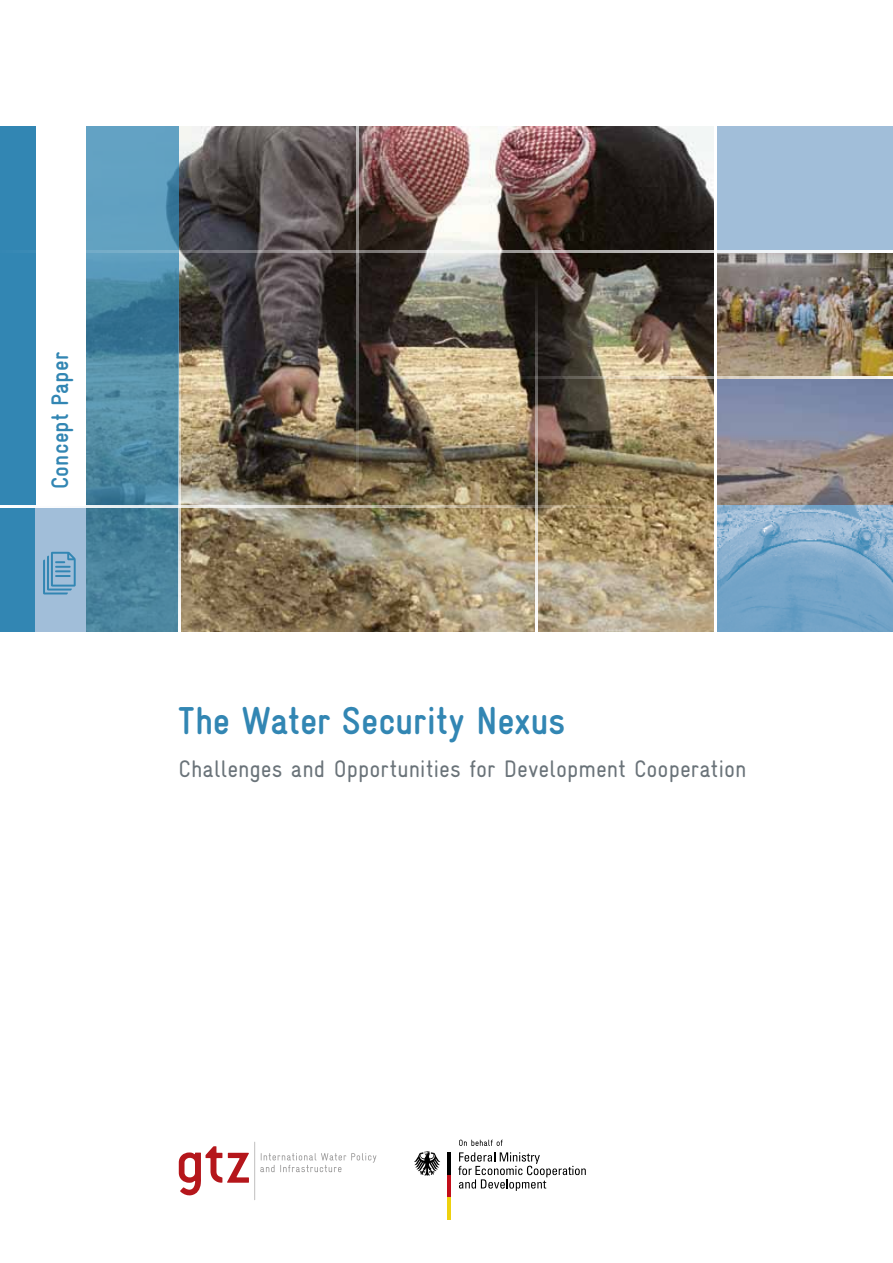
<style>
.page{position:relative;width:893px;height:1263px;background:#fff}
.page>*{position:absolute;margin:0;border:0;box-sizing:border-box;transform-origin:0 0}
.t1{font:700 39px "Gravur Condensed";color:#3286b3}
.t2{font:24px "Gravur Condensed";color:#6a7379}
.t3{font:700 24px "Gravur Condensed";letter-spacing:.015em;color:#3286b3}
</style>
<div class="page">
<img style="left:717px;top:379px;width:176px;height:126px">
<img style="left:717px;top:507px;width:176px;height:124px">
<div style="left:0;top:126px;width:35px;height:505px;background:#3286b3"></div>
<div style="left:35px;top:506px;width:51px;height:125px;background:#a1bed9"></div>
<hr style="left:447px;top:1175px;width:4px;height:22px;background:#c20e1a">
<hr style="left:447px;top:1197px;width:4px;height:23px;background:#eed10e">
<hr style="left:447px;top:1152px;width:4px;height:23px;background:#000">
<svg style="left:414px;top:1151px;width:26px;height:25px"></svg>
<svg style="left:458px;top:1152px;width:128px;height:39px"></svg>
<svg style="left:459px;top:1139px;width:44px;height:7px"></svg>
<svg style="left:179px;top:1142px;width:197px;height:58px"></svg>
<img style="left:717px;top:253px;width:176px;height:124px">
<img style="left:179px;top:126px;width:535px;height:505px">
<div style="left:714px;top:126px;width:179px;height:127px;background:#a1bed9"></div>
<svg style="left:86px;top:126px;width:93px;height:505px"></svg>
<hr style="left:0;top:505px;width:893px;height:2px;background:#fff">
<hr style="left:0;top:250px;width:893px;height:3px;background:#fff">
<hr style="left:0;top:377px;width:893px;height:2px;background:#fff">
<hr style="left:714px;top:126px;width:2px;height:505px;background:#fff">
<hr style="left:356px;top:126px;width:3px;height:505px;background:#fff">
<hr style="left:535px;top:126px;width:2px;height:505px;background:#fff">
<hr style="left:179px;top:128px;width:2px;height:505px;background:#fff">
<svg style="left:43px;top:552px;width:33px;height:42px"></svg>
<p class="t3" style="left:47px;top:489px;width:139px;rotate:-90deg">Concept Paper</p>
<h1 class="t1" style="left:179px;top:699px;width:388px">The Water Security Nexus</h1>
<p class="t2" style="left:179px;top:755px;width:569px">Challenges and Opportunities for Development Cooperation</p>
</div>
